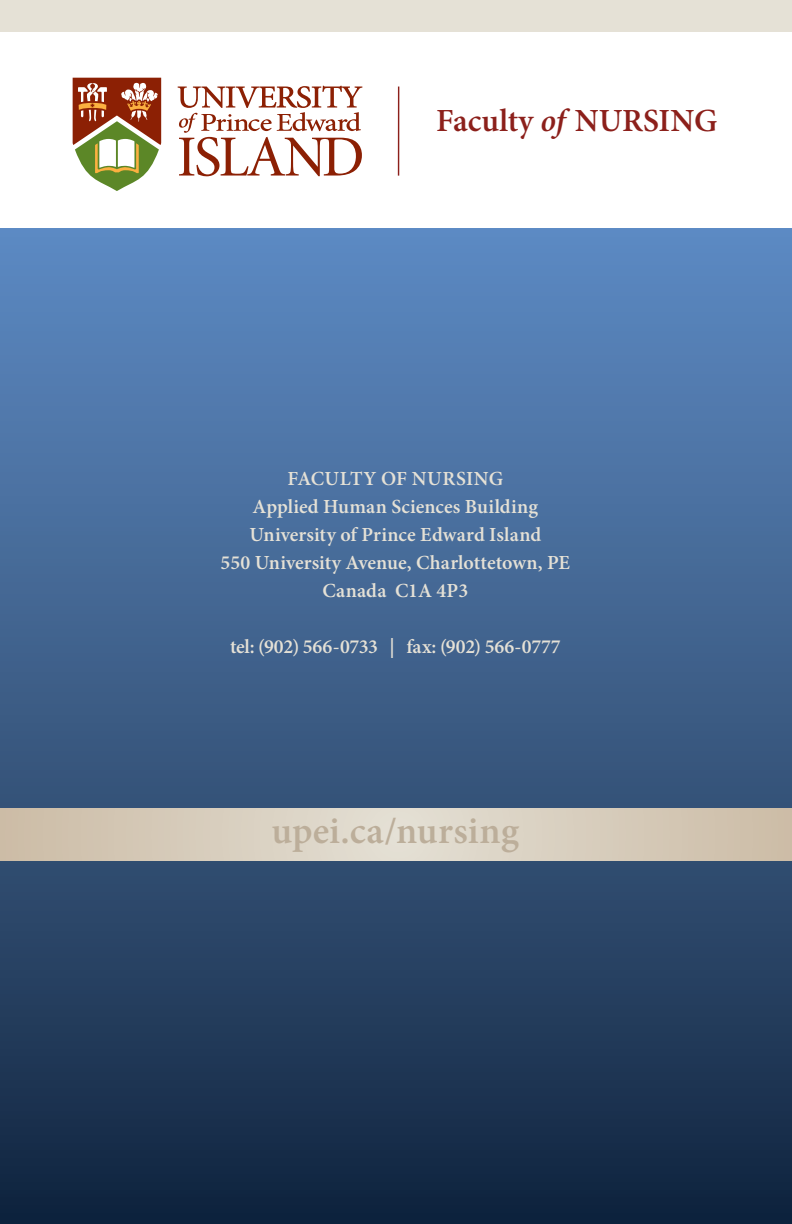
<style>
.page{position:relative;width:792px;height:1224px;background:#fff}
.page>*{position:absolute;margin:0;border:0;box-sizing:border-box;transform-origin:0 0}
.t1{font:600 38px "Minion Pro";letter-spacing:.005em;color:#bcae9a}
.t2{font:600 32.2px "Minion Pro";color:#8c201b}
.t3{font:600 20px/28px "Minion Pro";color:#e5e1d6;text-align:center}
.s1{font-style:italic}
</style>
<div class="page">
<div style="left:0;top:229px;width:792px;height:995px;background:linear-gradient(to bottom,#5f8cc5,#12263f)"></div>
<svg style="left:73px;top:78px;width:88px;height:113px"></svg>
<svg style="left:178px;top:86px;width:184px;height:90px"></svg>
<hr style="left:398px;top:87px;width:1px;height:89px;background:#8c201b">
<div style="left:0;top:0;width:792px;height:31px;background:#e5e1d6"></div>
<svg style="left:0;top:809px;width:792px;height:51px;background:#d7cdbc"></svg>
<h2 class="t2" style="left:436px;top:98px;width:283px">Faculty <span class="s1">of</span> NURSING</h2>
<p class="t3" style="left:221px;top:465px;width:351px">FACULTY OF NURSING<br>Applied Human Sciences Building<br>University of Prince Edward Island<br>550 University Avenue, Charlottetown, PE<br>Canada C1A 4P3</p>
<p class="t3" style="left:230px;top:633px;width:332px">tel: (902) 566-0733 | fax: (902) 566-0777</p>
<h1 class="t1" style="left:272px;top:805px;width:249px">upei.ca/nursing</h1>
</div>
